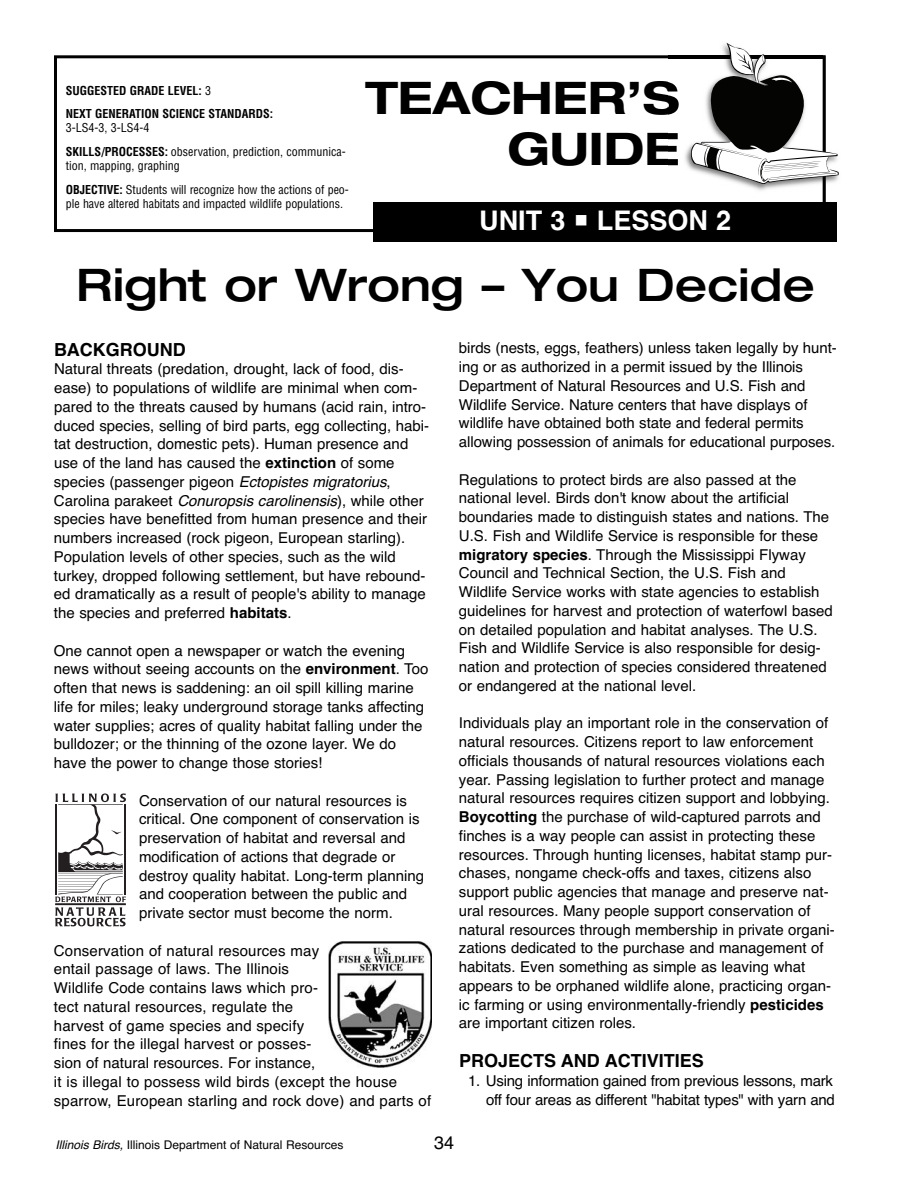
<style>
.page{position:relative;width:918px;height:1188px;background:#fff}
.page>*{position:absolute;margin:0;border:0;box-sizing:border-box;transform-origin:0 0}
.t1{font:500 expanded 45px "Helvetica Neue LT Std";color:#000}
.t2{font:700 expanded 45px/51px "Helvetica Neue LT Std";color:#000;text-align:right}
.t3{font:700 27px "Helvetica";color:#fff}
.t4{font:700 18px "Helvetica";color:#000}
.t5{font:18px "Helvetica";color:#000}
.t6{font:15px/18.8px "Helvetica";color:#000}
.t7{font:condensed 12px/23.4px "Helvetica";letter-spacing:-.005em;color:#000}
.t8{font:700 condensed 12px/23.4px "Helvetica";color:#000}
.t9{font:12px "Helvetica";color:#000}
.s1{font-weight:400}
.s2{font-weight:700}
.s3{font-style:italic}
</style>
<div class="page">
<div style="left:54px;top:55px;width:772px;height:177px;border:3px solid #000"></div>
<div style="left:374px;top:202px;width:463px;height:40px;background:#000"></div>
<img style="left:668px;top:55px;width:158px;height:147px">
<img style="left:668px;top:81px;width:11px;height:34px">
<img style="left:668px;top:132px;width:10px;height:34px">
<img style="left:671px;top:210px;width:57px;height:2px">
<svg style="left:691px;top:43px;width:148px;height:141px"></svg>
<img style="left:328px;top:941px;width:104px;height:126px">
<svg style="left:55px;top:793px;width:71px;height:133px"></svg>
<hr style="left:55px;top:903px;width:71px;height:2px;background:#231f20">
<h1 class="t2" style="left:365px;top:77px;width:316px">TEACHER’S<br>GUIDE</h1>
<p class="t8" style="left:66px;top:79px;width:209px">SUGGESTED GRADE LEVEL: <span class="s1">3<br></span>NEXT GENERATION SCIENCE STANDARDS:</p>
<p class="t7" style="left:66px;top:116px;width:281px">3-LS4-3, 3-LS4-4<br><span class="s2">SKILLS/PROCESSES:</span> observation, prediction, communica-</p>
<p class="t7" style="left:66px;top:154px;width:284px">tion, mapping, graphing<br><span class="s2">OBJECTIVE:</span> Students will recognize how the actions of peo-</p>
<p class="t7" style="left:66px;top:192px;width:279px">ple have altered habitats and impacted wildlife populations.</p>
<h2 class="t3" style="left:479px;top:205px;width:254px">UNIT 3 ○ LESSON 2</h2>
<h1 class="t1" style="left:76px;top:268px;width:740px">Right or Wrong – You Decide</h1>
<p class="t4" style="left:54px;top:339px;width:133px">BACKGROUND</p>
<p class="t6" style="left:54px;top:360px;width:377px">Natural threats (predation, drought, lack of food, dis&shy;ease) to populations of wildlife are minimal when com&shy;pared to the threats caused by humans (acid rain, intro&shy;duced species, selling of bird parts, egg collecting, habi&shy;tat destruction, domestic pets). Human presence and use of the land has caused the <span class="s2">extinction</span> of some species (passenger pigeon <span class="s3">Ectopistes migratorius</span>, Carolina parakeet <span class="s3">Conuropsis carolinensis</span>), while other species have benefitted from human presence and their numbers increased (rock pigeon, European starling).<br>Population levels of other species, such as the wild turkey, dropped following settlement, but have rebound&shy;ed dramatically as a result of people's ability to manage the species and preferred <span class="s2">habitats</span>.</p>
<p class="t6" style="left:54px;top:641px;width:376px">One cannot open a newspaper or watch the evening news without seeing accounts on the <span class="s2">environment</span>. Too often that news is saddening: an oil spill killing marine life for miles; leaky underground storage tanks affecting water supplies; acres of quality habitat falling under the bulldozer; or the thinning of the ozone layer. We do have the power to change those stories!</p>
<p class="t6" style="left:139px;top:791px;width:287px">Conservation of our natural resources is critical. One component of conservation is preservation of habitat and reversal and modification of actions that degrade or destroy quality habitat. Long-term planning and cooperation between the public and private sector must become the norm.</p>
<p class="t6" style="left:54px;top:941px;width:379px">Conservation of natural resources may<br>entail passage of laws. The Illinois<br>Wildlife Code contains laws which pro-<br>tect natural resources, regulate the<br>harvest of game species and specify<br>fines for the illegal harvest or posses-<br>sion of natural resources. For instance,<br>it is illegal to possess wild birds (except the house sparrow, European starling and rock dove) and parts of</p>
<p class="t6" style="left:459px;top:339px;width:379px">birds (nests, eggs, feathers) unless taken legally by hunt&shy;ing or as authorized in a permit issued by the Illinois Department of Natural Resources and U.S. Fish and Wildlife Service. Nature centers that have displays of wildlife have obtained both state and federal permits allowing possession of animals for educational purposes.</p>
<p class="t6" style="left:459px;top:470px;width:375px">Regulations to protect birds are also passed at the national level. Birds don't know about the artificial boundaries made to distinguish states and nations. The U.S. Fish and Wildlife Service is responsible for these <span class="s2">migratory species</span>. Through the Mississippi Flyway Council and Technical Section, the U.S. Fish and Wildlife Service works with state agencies to establish guidelines for harvest and protection of waterfowl based on detailed population and habitat analyses. The U.S.<br>Fish and Wildlife Service is also responsible for desig&shy;nation and protection of species considered threatened or endangered at the national level.</p>
<p class="t6" style="left:459px;top:714px;width:377px">Individuals play an important role in the conservation of natural resources. Citizens report to law enforcement officials thousands of natural resources violations each year. Passing legislation to further protect and manage natural resources requires citizen support and lobbying.<br><span class="s2">Boycotting</span> the purchase of wild-captured parrots and finches is a way people can assist in protecting these resources. Through hunting licenses, habitat stamp pur&shy;chases, nongame check-offs and taxes, citizens also support public agencies that manage and preserve nat&shy;ural resources. Many people support conservation of natural resources through membership in private organi&shy;zations dedicated to the purchase and management of habitats. Even something as simple as leaving what appears to be orphaned wildlife alone, practicing organ&shy;ic farming or using environmentally-friendly <span class="s2">pesticides </span>are important citizen roles.</p>
<p class="t4" style="left:459px;top:1051px;width:246px">PROJECTS AND ACTIVITIES</p>
<p class="t6" style="left:468px;top:1071px;width:368px;text-align:right">1. Using information gained from previous lessons, mark off four areas as different "habitat types" with yarn and</p>
<p class="t9" style="left:56px;top:1138px;width:290px"><span class="s3">Illinois Birds,</span> Illinois Department of Natural Resources</p>
<p class="t5" style="left:434px;top:1132px;width:22px">34</p>
</div>
